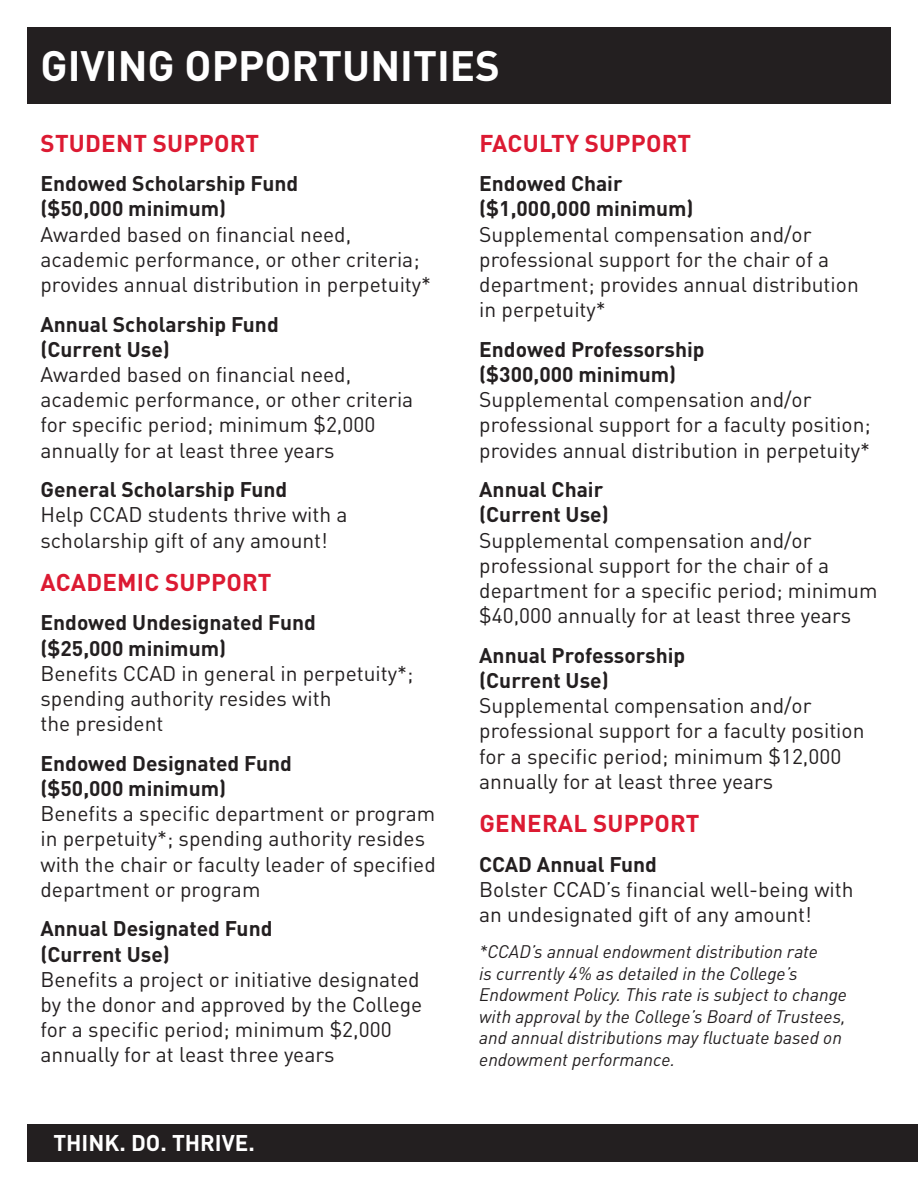
<style>
.page{position:relative;width:918px;height:1188px;background:#fff}
.page>*{position:absolute;margin:0;border:0;box-sizing:border-box;transform-origin:0 0}
.t1{font:700 42px "DINOT";color:#fff}
.t2{font:700 24px "DINOT";letter-spacing:.01em;color:#dc1a32}
.t3{font:700 22.5px "DINOT";color:#fff}
.t4{font:21px/25.2px "DINOT";color:#231f20}
.t5{font:700 21px "DINOT";color:#231f20}
.t6{font:italic 18px/21.6px "DINOT";color:#231f20}
</style>
<div class="page">
<div style="left:27px;top:27px;width:864px;height:76px;background:#231f20"></div>
<div style="left:27px;top:1124px;width:891px;height:38px;background:#231f20"></div>
<p class="t1" style="left:40px;top:39px;width:461px">GIVING OPPORTUNITIES</p>
<p class="t2" style="left:41px;top:127px;width:220px">STUDENT SUPPORT</p>
<p class="t5" style="left:40px;top:170px;width:259px">Endowed Scholarship Fund</p>
<p class="t5" style="left:40px;top:195px;width:187px">($50,000 minimum)</p>
<p class="t4" style="left:40px;top:221px;width:392px">Awarded based on financial need, academic performance, or other criteria; provides annual distribution in perpetuity*</p>
<p class="t5" style="left:40px;top:310px;width:240px">Annual Scholarship Fund</p>
<p class="t5" style="left:40px;top:335px;width:131px">(Current Use)</p>
<p class="t4" style="left:40px;top:361px;width:374px">Awarded based on financial need, academic performance, or other criteria for specific period; minimum $2,000 annually for at least three years</p>
<p class="t5" style="left:40px;top:476px;width:248px">General Scholarship Fund</p>
<p class="t4" style="left:40px;top:502px;width:309px">Help CCAD students thrive with a scholarship gift of any amount!</p>
<p class="t2" style="left:41px;top:566px;width:232px">ACADEMIC SUPPORT</p>
<p class="t5" style="left:40px;top:609px;width:277px">Endowed Undesignated Fund</p>
<p class="t5" style="left:40px;top:634px;width:187px">($25,000 minimum)</p>
<p class="t4" style="left:40px;top:660px;width:374px">Benefits CCAD in general in perpetuity*; spending authority resides with</p>
<p class="t4" style="left:40px;top:711px;width:124px">the president</p>
<p class="t5" style="left:40px;top:749px;width:253px">Endowed Designated Fund</p>
<p class="t5" style="left:40px;top:775px;width:187px">($50,000 minimum)</p>
<p class="t4" style="left:40px;top:801px;width:397px">Benefits a specific department or program in perpetuity*; spending authority resides with the chair or faculty leader of specified department or program</p>
<p class="t5" style="left:40px;top:915px;width:234px">Annual Designated Fund</p>
<p class="t5" style="left:40px;top:940px;width:131px">(Current Use)</p>
<p class="t4" style="left:40px;top:966px;width:383px">Benefits a project or initiative designated by the donor and approved by the College for a specific period; minimum $2,000 annually for at least three years</p>
<p class="t3" style="left:53px;top:1128px;width:203px">THINK. DO. THRIVE.</p>
<p class="t2" style="left:479px;top:127px;width:213px">FACULTY SUPPORT</p>
<p class="t5" style="left:479px;top:170px;width:145px">Endowed Chair</p>
<p class="t5" style="left:479px;top:195px;width:216px">($1,000,000 minimum)</p>
<p class="t4" style="left:479px;top:221px;width:381px">Supplemental compensation and/or professional support for the chair of a department; provides annual distribution in perpetuity*</p>
<p class="t5" style="left:479px;top:335px;width:227px">Endowed Professorship</p>
<p class="t5" style="left:479px;top:361px;width:199px">($300,000 minimum)</p>
<p class="t4" style="left:479px;top:387px;width:393px">Supplemental compensation and/or professional support for a faculty position; provides annual distribution in perpetuity*</p>
<p class="t5" style="left:479px;top:476px;width:126px">Annual Chair</p>
<p class="t5" style="left:479px;top:501px;width:131px">(Current Use)</p>
<p class="t4" style="left:479px;top:527px;width:400px">Supplemental compensation and/or professional support for the chair of a department for a specific period; minimum $40,000 annually for at least three years</p>
<p class="t5" style="left:479px;top:641px;width:208px">Annual Professorship</p>
<p class="t5" style="left:479px;top:667px;width:131px">(Current Use)</p>
<p class="t4" style="left:479px;top:693px;width:387px">Supplemental compensation and/or professional support for a faculty position for a specific period; minimum $12,000 annually for at least three years</p>
<p class="t2" style="left:479px;top:808px;width:222px">GENERAL SUPPORT</p>
<p class="t5" style="left:479px;top:850px;width:179px">CCAD Annual Fund</p>
<p class="t4" style="left:479px;top:876px;width:376px">Bolster CCAD’s financial well-being with an undesignated gift of any amount!</p>
<p class="t6" style="left:479px;top:940px;width:340px">*CCAD’s annual endowment distribution rate</p>
<p class="t6" style="left:479px;top:962px;width:369px">is currently 4% as detailed in the College’s Endowment Policy. This rate is subject to change with approval by the College’s Board of Trustees, and annual distributions may fluctuate based on endowment performance.</p>
</div>
